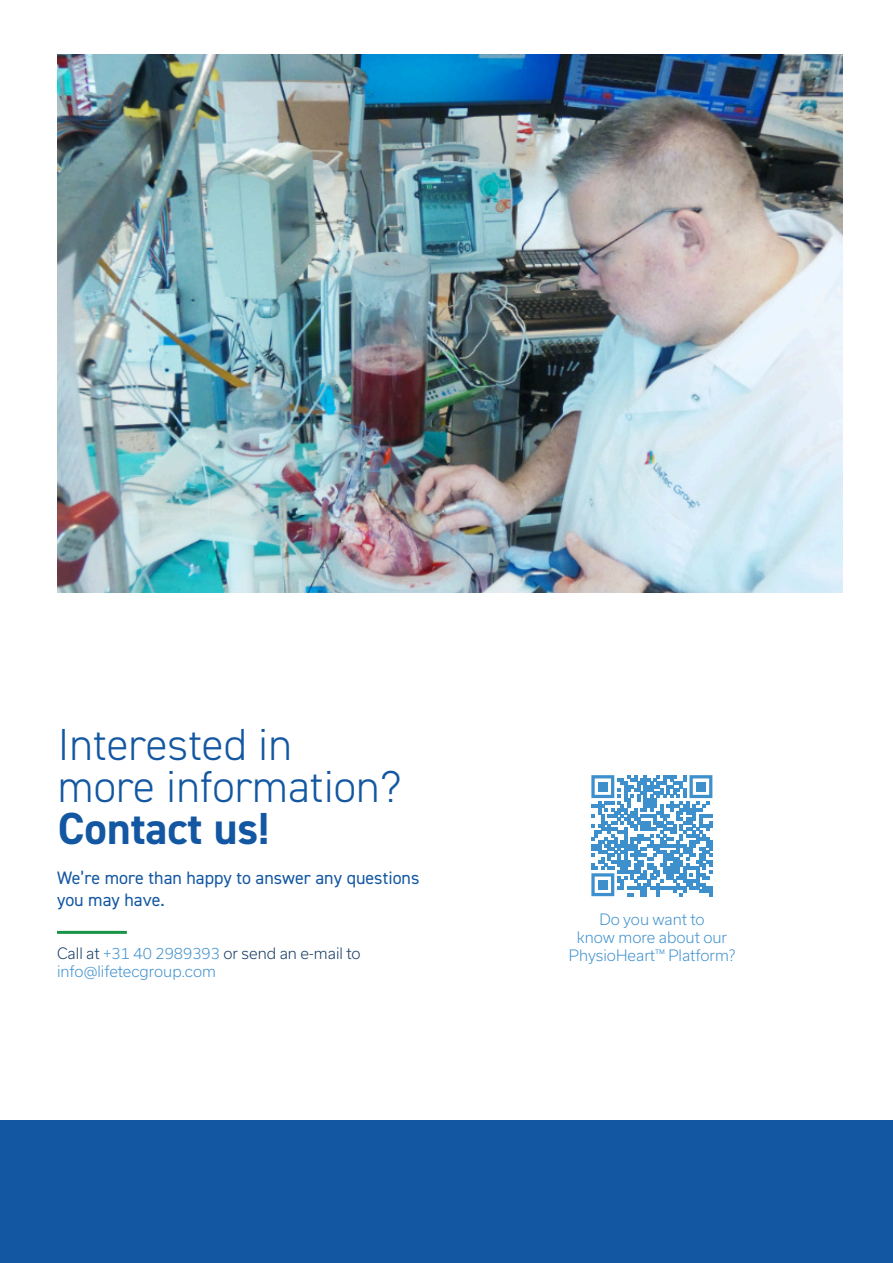
<style>
.page{position:relative;width:893px;height:1263px;background:#fff}
.page>*{position:absolute;margin:0;border:0;box-sizing:border-box;transform-origin:0 0}
.t1{font:300 45px/42px "DIN2014";color:#1357a2}
.t2{font:700 45px "DIN2014";color:#1357a2}
.t3{font:18px/21.6px "DIN2014";color:#1357a2}
.t4{font:300 15px/18px "Usual";color:#3e90cd;text-align:center}
.t5{font:300 15px "Usual";color:#133961}
.s1{color:#3e90cd}
</style>
<div class="page">
<svg style="left:592px;top:775px;width:120px;height:121px"></svg>
<div style="left:598px;top:880px;width:10px;height:10px;background:#3e90cd"></div>
<hr style="left:57px;top:931px;width:70px;height:3px;background:#199446">
<img style="left:57px;top:55px;width:785px;height:538px">
<div style="left:0;top:1121px;width:893px;height:142px;background:#1357a3"></div>
<h1 class="t1" style="left:58px;top:722px;width:345px">Interested in<br>more information?</h1>
<h1 class="t2" style="left:58px;top:809px;width:213px">Contact us!</h1>
<p class="t3" style="left:57px;top:868px;width:364px">We’re more than happy to answer any questions you may have.</p>
<p class="t4" style="left:577px;top:913px;width:152px">Do you want to<br>know more about our</p>
<p class="t5" style="left:57px;top:947px;width:305px">Call at <span class="s1">+31 40 2989393</span> or send an e-mail to</p>
<p class="t4" style="left:569px;top:949px;width:168px">PhysioHeart™ Platform?</p>
<p class="t4" style="left:57px;top:964px;width:160px">info@lifetecgroup.com</p>
</div>
